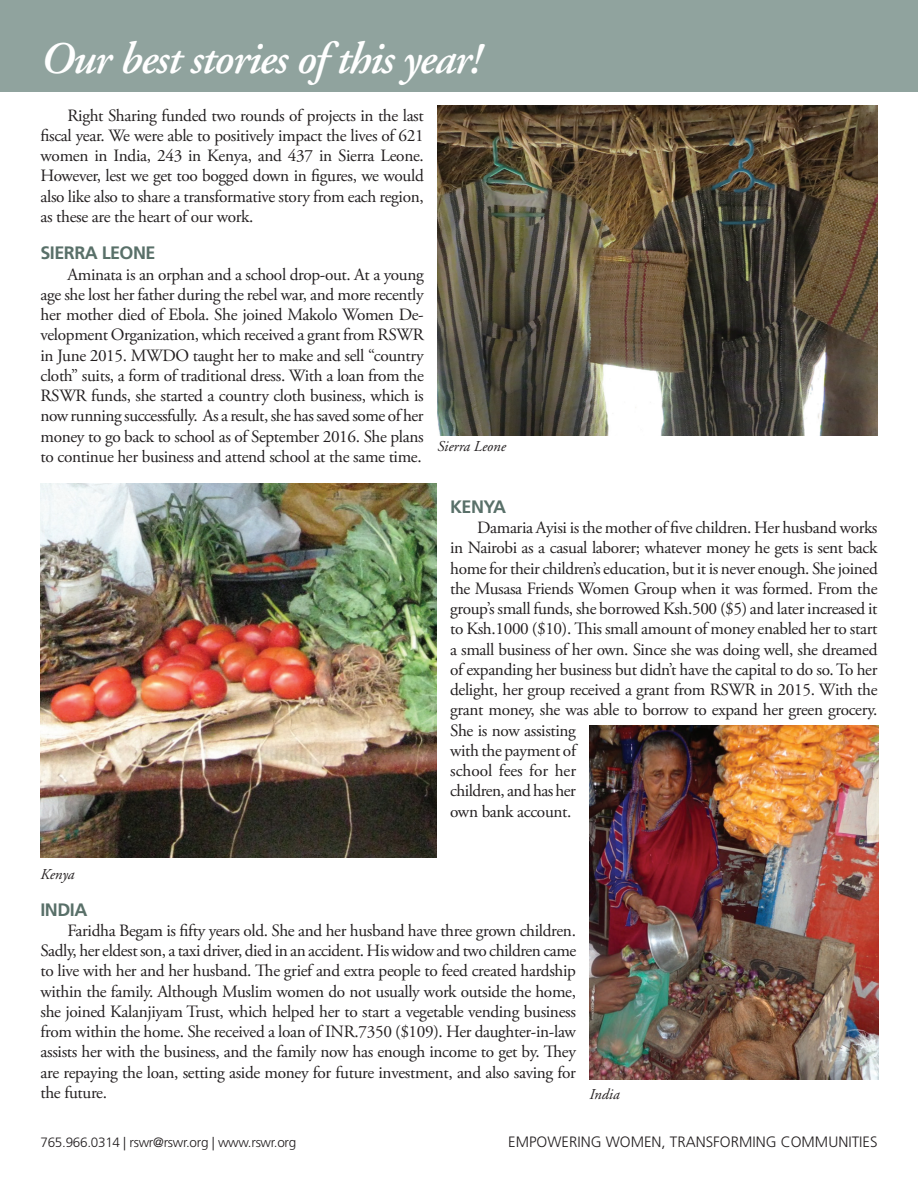
<style>
.page{position:relative;width:918px;height:1188px;background:#fff}
.page>*{position:absolute;margin:0;border:0;box-sizing:border-box;transform-origin:0 0}
.t1{font:italic 600 45px "Adobe Garamond";letter-spacing:-.03em;color:#fff}
.t2{font:700 18px "Frutiger";letter-spacing:-.03em;color:#597069}
.t3{font:17.25px/20.2px "Adobe Garamond Pro";letter-spacing:-.02em;color:#231f20;text-align:justify}
.t4{font:300 15px "Frutiger";color:#231f20}
.t5{font:italic 15px "Adobe Garamond";color:#231f20}
.t6{font:300 13.5px "Frutiger";letter-spacing:-.02em;color:#231f20}
</style>
<div class="page">
<div style="left:0;top:0;width:918px;height:92px;background:#90a39e"></div>
<img style="left:590px;top:726px;width:289px;height:354px">
<img style="left:40px;top:484px;width:397px;height:374px">
<img style="left:437px;top:106px;width:441px;height:330px">
<h1 class="t1" style="left:40px;top:34px;width:442px">Our best stories of this year!</h1>
<p class="t3" style="left:41px;top:106px;width:385px;text-indent:27px">Right Sharing funded two rounds of projects in the last fiscal year. We were able to positively impact the lives of 621 women in India, 243 in Kenya, and 437 in Sierra Leone.<br>However, lest we get too bogged down in figures, we would also like also to share a transformative story from each region, as these are the heart of our work.</p>
<p class="t2" style="left:40px;top:242px;width:20px">SIERRA</p>
<p class="t2" style="left:102px;top:242px;width:21px">LEONE</p>
<p class="t3" style="left:41px;top:265px;width:385px;text-indent:27px">Aminata is an orphan and a school drop-out. At a young age she lost her father during the rebel war, and more recently her mother died of Ebola. She joined Makolo Women De&shy;velopment Organization, which received a grant from RSWR in June 2015. MWDO taught her to make and sell “country cloth” suits, a form of traditional dress. With a loan from the RSWR funds, she started a country cloth business, which is now running successfully. As a result, she has saved some of her money to go back to school as of September 2016. She plans to continue her business and attend school at the same time.</p>
<p class="t2" style="left:450px;top:496px;width:55px">KENYA</p>
<p class="t3" style="left:450px;top:518px;width:429px;text-align:left;text-indent:27px">Damaria Ayisi is the mother of five children. Her husband works in Nairobi as a casual laborer; whatever money he gets is sent back home for their children’s education, but it is never enough. She joined the Musasa Friends Women Group when it was formed. From the group’s small funds, she borrowed Ksh.500 ($5) and later increased it to Ksh.1000 ($10). This small amount of money enabled her to start a small business of her own. Since she was doing well, she dreamed of expanding her business but didn’t have the capital to do so. To her delight, her group received a grant from RSWR in 2015. With the grant money, she was able to borrow to expand her green grocery.<br>She is now assisting<br>with the payment of<br>school fees for her<br>children, and has her<br>own bank account.</p>
<p class="t5" style="left:437px;top:439px;width:70px">Sierra Leone</p>
<p class="t5" style="left:41px;top:866px;width:36px">Kenya</p>
<p class="t2" style="left:40px;top:899px;width:39px">INDIA</p>
<p class="t3" style="left:41px;top:921px;width:537px;text-indent:27px">Faridha Begam is fifty years old. She and her husband have three grown children.<br>Sadly, her eldest son, a taxi driver, died in an accident. His widow and two children came to live with her and her husband. The grief and extra people to feed created hardship within the family. Although Muslim women do not usually work outside the home, she joined Kalanjiyam Trust, which helped her to start a vegetable vending business from within the home. She received a loan of INR.7350 ($109). Her daughter-in-law assists her with the business, and the family now has enough income to get by. They are repaying the loan, setting aside money for future investment, and also saving for the future.</p>
<p class="t5" style="left:590px;top:1087px;width:32px">India</p>
<p class="t6" style="left:40px;top:1135px;width:257px">765.966.0314 | RSWR@RSWR.ORG | WWW.RSWR.ORG</p>
<p class="t4" style="left:508px;top:1134px;width:18px">EMPOWERING</p>
<p class="t4" style="left:606px;top:1134px;width:26px">WOMEN</p>
<p class="t4" style="left:662px;top:1134px;width:26px">, TRANSFORMING</p>
<p class="t4" style="left:781px;top:1134px;width:20px">COMMUNITIES</p>
</div>
